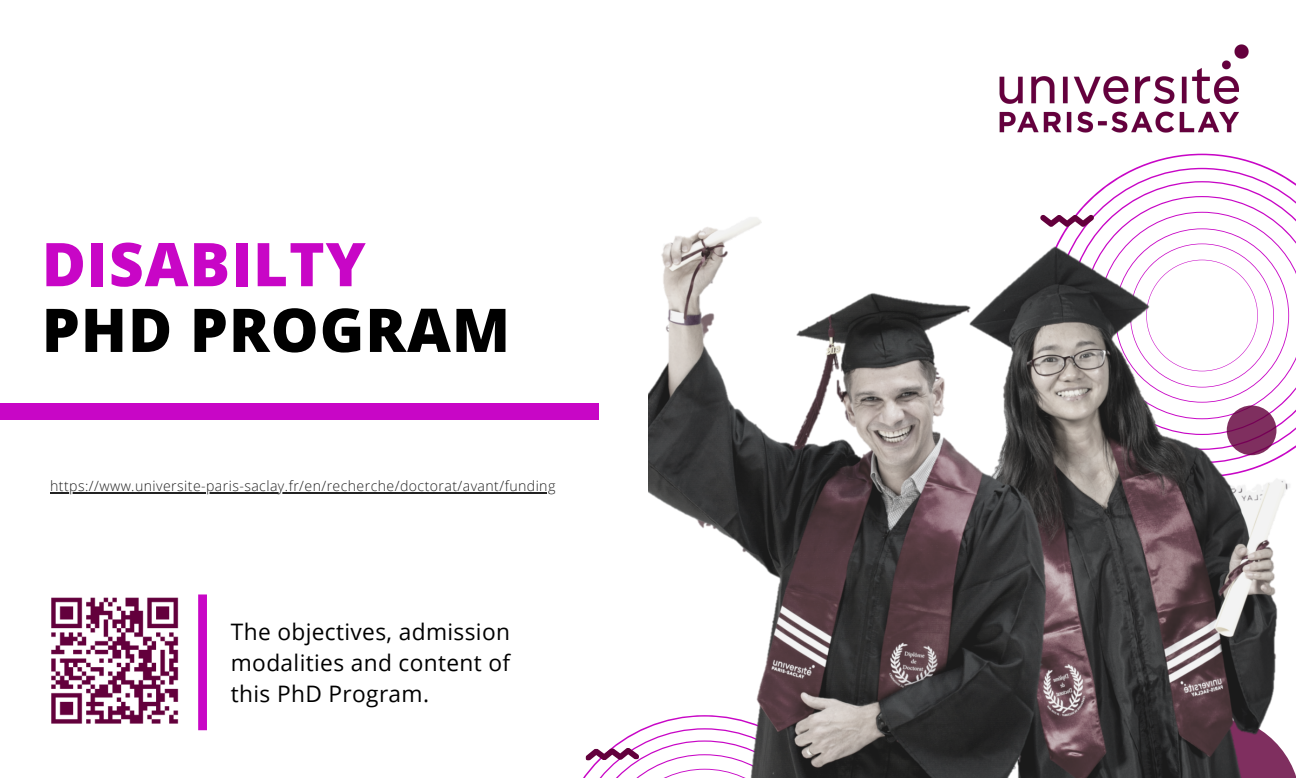
<style>
.page{position:relative;width:1296px;height:778px;background:#fff}
.page>*{position:absolute;margin:0;border:0;box-sizing:border-box;transform-origin:0 0}
.t1{font:800 60.3px "Open Sans";letter-spacing:.015em;color:#000}
.t2{font:800 60.3px "Open Sans";letter-spacing:.015em;color:#c806c6}
.t3{font:22.68px/31.2px "Open Sans";letter-spacing:.015em;color:#000;text-align:justify}
.t4{font:300 14.13px "Open Sans";letter-spacing:.03em;color:#222}
</style>
<div class="page">
<img style="left:648px;top:154px;width:648px;height:624px">
<div style="left:0;top:403px;width:599px;height:16px;background:#c806c6"></div>
<img style="left:999px;top:44px;width:250px;height:110px">
<div style="left:198px;top:594px;width:9px;height:136px;background:#c806c6"></div>
<svg style="left:1227px;top:405px;width:49px;height:50px;background:#7f2c5f"></svg>
<svg style="left:1040px;top:215px;width:54px;height:12px"></svg>
<svg style="left:583px;top:715px;width:271px;height:63px"></svg>
<hr style="left:50px;top:492px;width:506px;height:1px;background:#222">
<img style="left:51px;top:597px;width:128px;height:127px">
<p class="t2" style="left:42px;top:222px;width:325px">DISABILTY</p>
<p class="t1" style="left:42px;top:287px;width:470px">PHD PROGRAM</p>
<p class="t4" style="left:50px;top:476px;width:507px">https://www.universite-paris-saclay.fr/en/recherche/doctorat/avant/funding</p>
<p class="t3" style="left:231px;top:615px;width:281px">The objectives, admission modalities and content of this PhD Program.</p>
</div>
